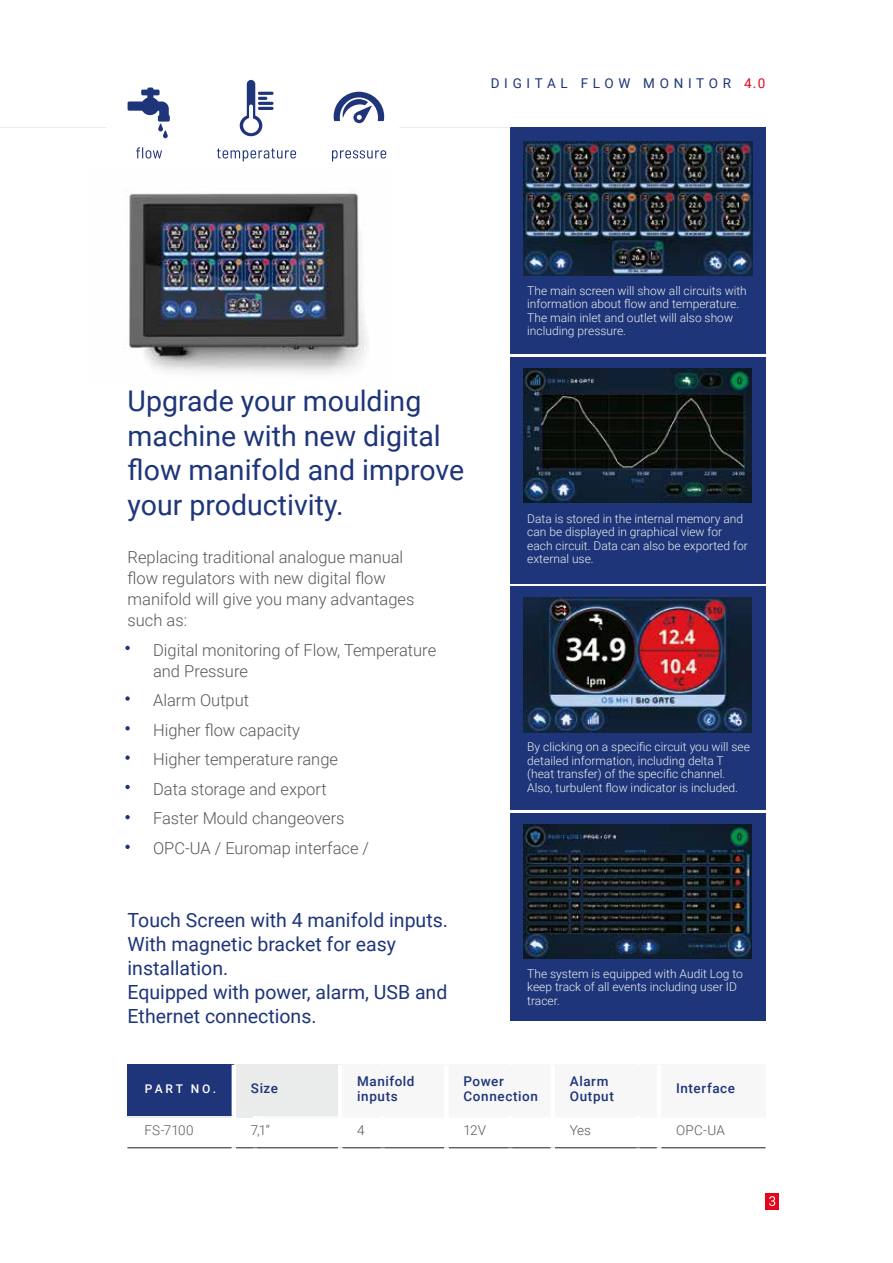
<style>
.page{position:relative;width:893px;height:1263px;background:#fff}
.page>*{position:absolute;margin:0;border:0;box-sizing:border-box;transform-origin:0 0}
.t1{font:28.5px/34.5px "Roboto";color:#1e3579}
.t2{font:19.5px/24px "Roboto";color:#1e3579}
.t3{font:300 16.5px/29.5px "Roboto";color:#575756}
.t4{font:500 13.5px/15px "Roboto";letter-spacing:.045em;color:#1e3579}
.t5{font:300 13.5px "Roboto";letter-spacing:.005em;color:#575756}
.t6{font:13.5px "Roboto";letter-spacing:.35em;color:#1e3579}
.t7{font:300 12px/13.5px "Roboto";color:#eeefef}
.t8{font:500 12px "Roboto";letter-spacing:.24em;color:#fff}
.s1{color:#e3051b}
</style>
<div class="page">
<div style="left:510px;top:127px;width:255px;height:227px;background:#1e3579"></div>
<div style="left:510px;top:357px;width:255px;height:226px;background:#1e3579"></div>
<div style="left:510px;top:586px;width:255px;height:224px;background:#1e3579"></div>
<div style="left:510px;top:813px;width:255px;height:207px;background:#1e3579"></div>
<img style="left:523px;top:369px;width:229px;height:134px">
<img style="left:524px;top:141px;width:228px;height:135px">
<img style="left:523px;top:598px;width:229px;height:134px">
<img style="left:523px;top:824px;width:229px;height:134px">
<hr style="left:399px;top:127px;width:111px;height:1px;background:#eaebeb">
<hr style="left:0;top:127px;width:106px;height:1px;background:#eaebeb">
<div style="left:765px;top:1193px;width:14px;height:16px;background:#e3051b"></div>
<svg style="left:769px;top:1196px;width:6px;height:10px"></svg>
<svg style="left:217px;top:148px;width:79px;height:13px"></svg>
<hr style="left:258px;top:107px;width:16px;height:3px;background:#1e3579;border-radius:2px">
<hr style="left:258px;top:102px;width:16px;height:3px;background:#1e3579;border-radius:2px">
<hr style="left:258px;top:92px;width:16px;height:3px;background:#1e3579;border-radius:2px">
<svg style="left:240px;top:80px;width:27px;height:56px"></svg>
<svg style="left:125px;top:646px;width:5px;height:4px"></svg>
<svg style="left:125px;top:696px;width:5px;height:5px"></svg>
<svg style="left:125px;top:726px;width:5px;height:4px"></svg>
<svg style="left:125px;top:755px;width:5px;height:5px"></svg>
<svg style="left:125px;top:785px;width:5px;height:4px"></svg>
<svg style="left:125px;top:815px;width:5px;height:4px"></svg>
<svg style="left:125px;top:845px;width:5px;height:4px"></svg>
<svg style="left:332px;top:150px;width:54px;height:11px"></svg>
<svg style="left:334px;top:92px;width:50px;height:32px"></svg>
<svg style="left:128px;top:1064px;width:125px;height:53px"></svg>
<div style="left:512px;top:1064px;width:124px;height:53px;background:#f7f7f7"></div>
<div style="left:640px;top:1064px;width:125px;height:53px;background:#f7f7f7"></div>
<svg style="left:257px;top:1064px;width:84px;height:1px"></svg>
<div style="left:385px;top:1064px;width:123px;height:53px;background:#f7f7f7"></div>
<svg style="left:136px;top:147px;width:26px;height:12px"></svg>
<svg style="left:128px;top:88px;width:42px;height:50px"></svg>
<img style="left:126px;top:188px;width:241px;height:186px">
<div style="left:128px;top:1065px;width:106px;height:51px;background:#1e3579"></div>
<div style="left:234px;top:1065px;width:106px;height:51px;background:#eaebeb"></div>
<hr style="left:128px;top:1147px;width:104px;height:1px;background:#575756">
<hr style="left:236px;top:1147px;width:102px;height:1px;background:#575756">
<hr style="left:342px;top:1147px;width:102px;height:1px;background:#575756">
<hr style="left:449px;top:1147px;width:102px;height:1px;background:#575756">
<hr style="left:555px;top:1147px;width:102px;height:1px;background:#575756">
<hr style="left:661px;top:1147px;width:104px;height:1px;background:#575756">
<hr style="left:232px;top:1065px;width:4px;height:51px;background:#fff">
<hr style="left:338px;top:1065px;width:4px;height:51px;background:#fff">
<div style="left:444px;top:1065px;width:5px;height:51px;background:#fff"></div>
<hr style="left:551px;top:1065px;width:4px;height:51px;background:#fff">
<hr style="left:657px;top:1065px;width:4px;height:51px;background:#fff">
<hr style="left:232px;top:1116px;width:4px;height:32px;background:#fff">
<div style="left:444px;top:1116px;width:5px;height:32px;background:#fff"></div>
<hr style="left:551px;top:1116px;width:4px;height:32px;background:#fff">
<hr style="left:657px;top:1116px;width:4px;height:32px;background:#fff">
<p class="t6" style="left:491px;top:74px;width:276px">DIGITAL FLOW MONITOR <span class="s1">4.0</span></p>
<h1 class="t1" style="left:128px;top:383px;width:338px">Upgrade your moulding machine with new digital flow manifold and improve your productivity.</h1>
<h3 class="t3" style="left:128px;top:546px;width:288px;line-height:21px">Replacing traditional analogue manual flow regulators with new digital flow manifold will give you many advantages such as:</h3>
<h3 class="t3" style="left:153px;top:638px;width:285px;line-height:21px">Digital monitoring of Flow, Temperature and Pressure</h3>
<h3 class="t3" style="left:153px;top:685px;width:218px">Alarm Output<br>Higher flow capacity<br>Higher temperature range<br>Data storage and export<br>Faster Mould changeovers<br>OPC-UA / Euromap interface /</h3>
<h2 class="t2" style="left:128px;top:907px;width:322px">Touch Screen with 4 manifold inputs.<br>With magnetic bracket for easy installation.<br>Equipped with power, alarm, USB and<br>Ethernet connections.</h2>
<p class="t7" style="left:527px;top:283px;width:221px">The main screen will show all circuits with information about flow and temperature.<br>The main inlet and outlet will also show including pressure.</p>
<p class="t7" style="left:527px;top:511px;width:222px">Data is stored in the internal memory and can be displayed in graphical view for each circuit. Data can also be exported for external use.</p>
<p class="t7" style="left:527px;top:740px;width:224px">By clicking on a specific circuit you will see detailed information, including delta T (heat transfer) of the specific channel.<br>Also, turbulent flow indicator is included.</p>
<p class="t7" style="left:527px;top:966px;width:217px">The system is equipped with Audit Log to keep track of all events including user ID tracer.</p>
<p class="t8" style="left:145px;top:1080px;width:73px">PART NO.</p>
<p class="t4" style="left:251px;top:1080px;width:29px">Size</p>
<p class="t4" style="left:357px;top:1073px;width:59px">Manifold inputs</p>
<p class="t4" style="left:463px;top:1073px;width:76px">Power<br>Connection</p>
<p class="t4" style="left:570px;top:1073px;width:46px">Alarm<br>Output</p>
<p class="t4" style="left:676px;top:1080px;width:60px">Interface</p>
<p class="t5" style="left:145px;top:1120px;width:51px">FS-7100</p>
<p class="t5" style="left:251px;top:1120px;width:21px">7,1“</p>
<p class="t5" style="left:357px;top:1120px;width:9px">4</p>
<p class="t5" style="left:463px;top:1120px;width:24px">12V</p>
<p class="t5" style="left:570px;top:1120px;width:23px">Yes</p>
<p class="t5" style="left:676px;top:1120px;width:50px">OPC-UA</p>
</div>
